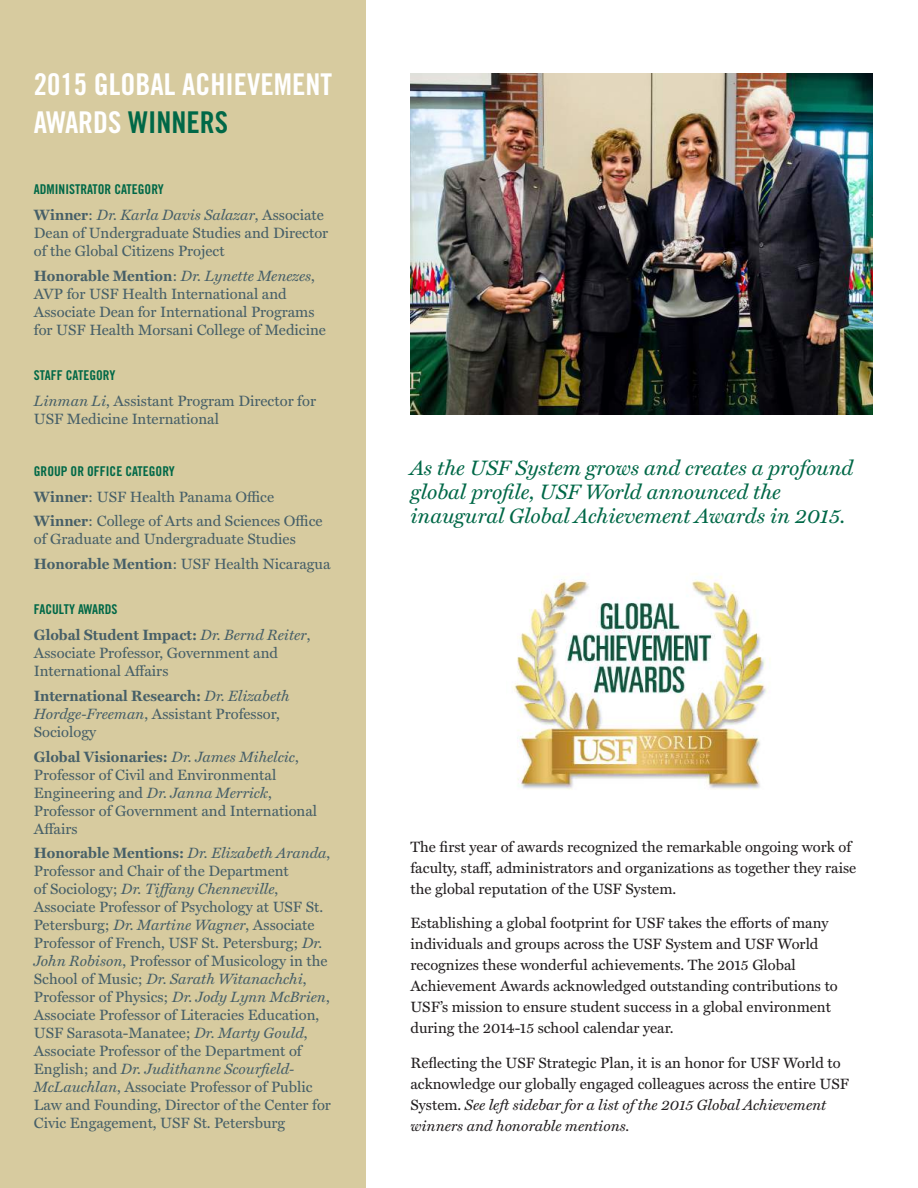
<style>
.page{position:relative;width:918px;height:1188px;background:#fff}
.page>*{position:absolute;margin:0;border:0;box-sizing:border-box;transform-origin:0 0}
.t1{font:30px/37.5px "Trade Gothic LT Std Bd Cn 20";color:#fff}
.t2{font:italic 21px/24px "Miller Text";color:#006847}
.t3{font:15px/18px "Miller Text";color:#465f68}
.t4{font:15px/21px "Miller Text";color:#231f20}
.t5{font:13.5px "Trade Gothic LT Std Bd Cn 20";color:#006847}
.s1{color:#006847}
.s2{font-weight:700}
.s3{font-style:italic}
</style>
<div class="page">
<div style="left:0;top:0;width:365px;height:1188px;background:#d7cb9f"></div>
<img style="left:410px;top:73px;width:463px;height:341px">
<img style="left:512px;top:576px;width:258px;height:214px">
<h1 class="t1" style="left:34px;top:65px;width:300px">2015 GLOBAL ACHIEVEMENT<br>AWARDS <span class="s1">WINNERS</span></h1>
<p class="t5" style="left:34px;top:181px;width:131px">ADMINISTRATOR CATEGORY</p>
<p class="t3" style="left:34px;top:206px;width:296px"><span class="s2">Winner</span>: <span class="s3">Dr. Karla Davis Salazar</span>, Associate<br>Dean of Undergraduate Studies and Director of the Global Citizens Project</p>
<p class="t3" style="left:34px;top:267px;width:294px"><span class="s2">Honorable Mention</span>: <span class="s3">Dr. Lynette Menezes</span>, AVP for USF Health International and Associate Dean for International Programs for USF Health Morsani College of Medicine</p>
<p class="t5" style="left:34px;top:367px;width:83px">STAFF CATEGORY</p>
<p class="t3" style="left:34px;top:392px;width:284px"><span class="s3">Linman Li</span>, Assistant Program Director for<br>USF Medicine International</p>
<p class="t5" style="left:34px;top:463px;width:142px">GROUP OR OFFICE CATEGORY</p>
<p class="t3" style="left:34px;top:484px;width:290px;line-height:24.8px"><span class="s2">Winner</span>: USF Health Panama Office<br><span class="s2">Winner</span>: College of Arts and Sciences Office</p>
<p class="t3" style="left:34px;top:527px;width:298px;line-height:24.8px">of Graduate and Undergraduate Studies<br><span class="s2">Honorable Mention</span>: USF Health Nicaragua</p>
<p class="t5" style="left:34px;top:601px;width:85px">FACULTY AWARDS</p>
<p class="t3" style="left:34px;top:626px;width:278px"><span class="s2">Global Student Impact:</span> <span class="s3">Dr. Bernd Reiter</span>,<br>Associate Professor, Government and<br>International Affairs</p>
<p class="t3" style="left:34px;top:687px;width:257px"><span class="s2">International Research:</span> <span class="s3">Dr. Elizabeth<br>Hordge-Freeman</span>, Assistant Professor,<br>Sociology</p>
<p class="t3" style="left:34px;top:748px;width:285px"><span class="s2">Global Visionaries:</span> <span class="s3">Dr. James Mihelcic</span>, Professor of Civil and Environmental Engineering and <span class="s3">Dr. Janna Merrick</span>, Professor of Government and International Affairs</p>
<p class="t3" style="left:34px;top:845px;width:299px"><span class="s2">Honorable Mentions:</span> <span class="s3">Dr. Elizabeth Aranda</span>, Professor and Chair of the Department<br>of Sociology; <span class="s3">Dr. Tiffany Chenneville</span>, Associate Professor of Psychology at USF St.<br>Petersburg; <span class="s3">Dr. Martine Wagner</span>, Associate Professor of French, USF St. Petersburg; <span class="s3">Dr.<br>John Robison</span>, Professor of Musicology in the School of Music; <span class="s3">Dr. Sarath Witanachchi</span>, Professor of Physics; <span class="s3">Dr. Jody Lynn McBrien</span>, Associate Professor of Literacies Education, USF Sarasota-Manatee; <span class="s3">Dr. Marty Gould</span>, Associate Professor of the Department of English; and <span class="s3">Dr. Judithanne Scourfield-McLauchlan</span>, Associate Professor of Public Law and Founding, Director of the Center for Civic Engagement, USF St. Petersburg</p>
<h2 class="t2" style="left:410px;top:456px;width:445px">As the USF System grows and creates a profound global profile, USF World announced the inaugural Global Achievement Awards in 2015.</h2>
<p class="t4" style="left:410px;top:836px;width:447px">The first year of awards recognized the remarkable ongoing work of faculty, staff, administrators and organizations as together they raise the global reputation of the USF System.</p>
<p class="t4" style="left:410px;top:913px;width:429px">Establishing a global footprint for USF takes the efforts of many individuals and groups across the USF System and USF World recognizes these wonderful achievements. The 2015 Global Achievement Awards acknowledged outstanding contributions to USF’s mission to ensure student success in a global environment during the 2014-15 school calendar year.</p>
<p class="t4" style="left:410px;top:1052px;width:440px">Reflecting the USF Strategic Plan, it is an honor for USF World to acknowledge our globally engaged colleagues across the entire USF System. <span class="s3">See left sidebar for a list of the 2015 Global Achievement winners and honorable mentions.</span></p>
</div>
